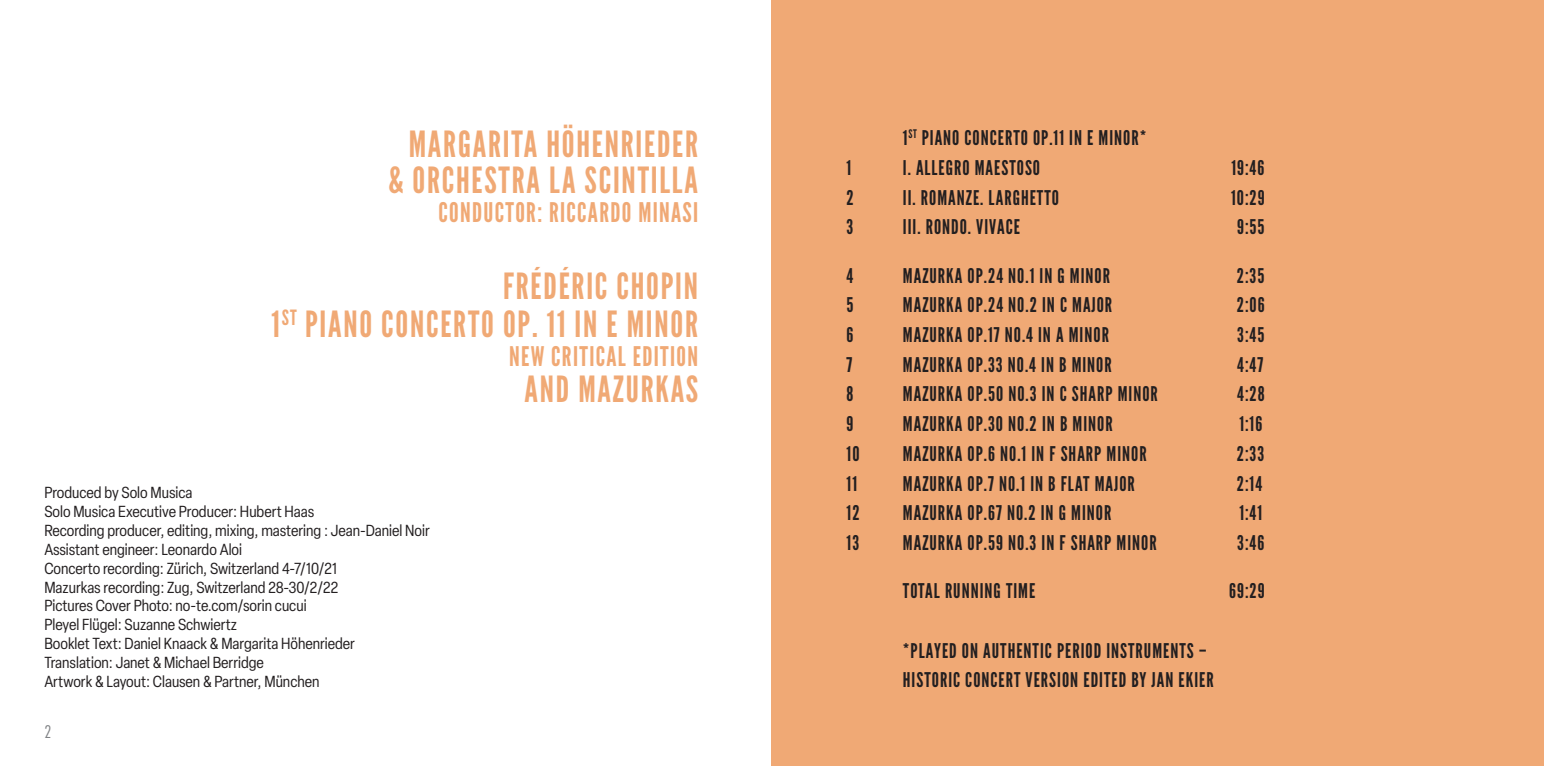
<style>
.page{position:relative;width:1544px;height:766px;background:#fff}
.page>*{position:absolute;margin:0;border:0;box-sizing:border-box;transform-origin:0 0}
.t1{font:36px/36px "League Gothic";letter-spacing:.05em;color:#f0a975;text-align:center}
.t2{font:27px "League Gothic";letter-spacing:.05em;color:#f0a975}
.t3{font:20.25px/29.2px "League Gothic";letter-spacing:.05em;color:#231f20}
.t4{font:300 condensed 16.88px "Futura";color:#808285}
.t5{font:condensed 15.75px/18.9px "Elza";color:#231f20}
</style>
<div class="page">
<div style="left:771px;top:0;width:772px;height:765px;background:#f0a975"></div>
<h1 class="t1" style="left:388px;top:126px;width:311px">MARGARITA HÖHENRIEDER &amp; ORCHESTRA LA SCINTILLA</h1>
<h2 class="t2" style="left:438px;top:196px;width:261px">CONDUCTOR: RICCARDO MINASI</h2>
<h1 class="t1" style="left:272px;top:267px;width:428px;line-height:38.2px;text-align:right">FRÉDÉRIC CHOPIN<br>1<sup>ST</sup> PIANO CONCERTO OP. 11 IN E MINOR</h1>
<h2 class="t2" style="left:509px;top:340px;width:191px">NEW CRITICAL EDITION</h2>
<h1 class="t1" style="left:524px;top:371px;width:175px">AND MAZURKAS</h1>
<p class="t5" style="left:44px;top:482px;width:387px">Produced by Solo Musica<br>Solo Musica Executive Producer: Hubert Haas<br>Recording producer, editing, mixing, mastering : Jean-Daniel Noir Assistant engineer: Leonardo Aloi<br>Concerto recording: Zürich, Switzerland 4-7/10/21<br>Mazurkas recording: Zug, Switzerland 28-30/2/22<br>Pictures Cover Photo: no-te.com/sorin cucui<br>Pleyel Flügel: Suzanne Schwiertz<br>Booklet Text: Daniel Knaack &amp; Margarita Höhenrieder<br>Translation: Janet &amp; Michael Berridge<br>Artwork &amp; Layout: Clausen &amp; Partner, München</p>
<p class="t4" style="left:45px;top:721px;width:9px">2</p>
<p class="t3" style="left:903px;top:123px;width:245px">1<sup>ST</sup> PIANO CONCERTO OP.11 IN E MINOR*</p>
<p class="t3" style="left:846px;top:153px;width:6px">1</p>
<p class="t3" style="left:903px;top:153px;width:139px">I. ALLEGRO MAESTOSO</p>
<p class="t3" style="left:1231px;top:153px;width:34px">19:46</p>
<p class="t3" style="left:846px;top:183px;width:9px">2</p>
<p class="t3" style="left:903px;top:183px;width:158px">II. ROMANZE. LARGHETTO</p>
<p class="t3" style="left:1231px;top:183px;width:35px">10:29</p>
<p class="t3" style="left:846px;top:212px;width:8px">3</p>
<p class="t3" style="left:903px;top:212px;width:119px">III. RONDO. VIVACE</p>
<p class="t3" style="left:1237px;top:212px;width:29px">9:55</p>
<p class="t3" style="left:846px;top:261px;width:8px">4</p>
<p class="t3" style="left:903px;top:261px;width:209px">MAZURKA OP.24 NO.1 IN G MINOR</p>
<p class="t3" style="left:1236px;top:261px;width:29px">2:35</p>
<p class="t3" style="left:846px;top:290px;width:8px">5</p>
<p class="t3" style="left:903px;top:290px;width:211px">MAZURKA OP.24 NO.2 IN C MAJOR</p>
<p class="t3" style="left:1236px;top:290px;width:29px">2:06</p>
<p class="t3" style="left:846px;top:320px;width:8px">6</p>
<p class="t3" style="left:903px;top:320px;width:207px">MAZURKA OP.17 NO.4 IN A MINOR</p>
<p class="t3" style="left:1237px;top:320px;width:29px">3:45</p>
<p class="t3" style="left:846px;top:350px;width:7px">7</p>
<p class="t3" style="left:903px;top:350px;width:210px">MAZURKA OP.33 NO.4 IN B MINOR</p>
<p class="t3" style="left:1237px;top:350px;width:27px">4:47</p>
<p class="t3" style="left:846px;top:379px;width:8px">8</p>
<p class="t3" style="left:903px;top:379px;width:256px">MAZURKA OP.50 NO.3 IN C SHARP MINOR</p>
<p class="t3" style="left:1237px;top:379px;width:29px">4:28</p>
<p class="t3" style="left:846px;top:409px;width:8px">9</p>
<p class="t3" style="left:903px;top:409px;width:211px">MAZURKA OP.30 NO.2 IN B MINOR</p>
<p class="t3" style="left:1239px;top:409px;width:24px">1:16</p>
<p class="t3" style="left:846px;top:439px;width:14px">10</p>
<p class="t3" style="left:903px;top:439px;width:245px">MAZURKA OP.6 NO.1 IN F SHARP MINOR</p>
<p class="t3" style="left:1236px;top:439px;width:29px">2:33</p>
<p class="t3" style="left:846px;top:468px;width:12px">11</p>
<p class="t3" style="left:903px;top:468px;width:233px">MAZURKA OP.7 NO.1 IN B FLAT MAJOR</p>
<p class="t3" style="left:1236px;top:468px;width:27px">2:14</p>
<p class="t3" style="left:846px;top:498px;width:14px">12</p>
<p class="t3" style="left:903px;top:498px;width:210px">MAZURKA OP.67 NO.2 IN G MINOR</p>
<p class="t3" style="left:1239px;top:498px;width:24px">1:41</p>
<p class="t3" style="left:846px;top:528px;width:14px">13</p>
<p class="t3" style="left:903px;top:528px;width:255px">MAZURKA OP.59 NO.3 IN F SHARP MINOR</p>
<p class="t3" style="left:1237px;top:528px;width:29px">3:46</p>
<p class="t3" style="left:903px;top:576px;width:134px">TOTAL RUNNING TIME</p>
<p class="t3" style="left:1229px;top:576px;width:37px">69:29</p>
<p class="t3" style="left:903px;top:635px;width:312px">*PLAYED ON AUTHENTIC PERIOD INSTRUMENTS –<br>HISTORIC CONCERT VERSION EDITED BY JAN EKIER</p>
</div>
